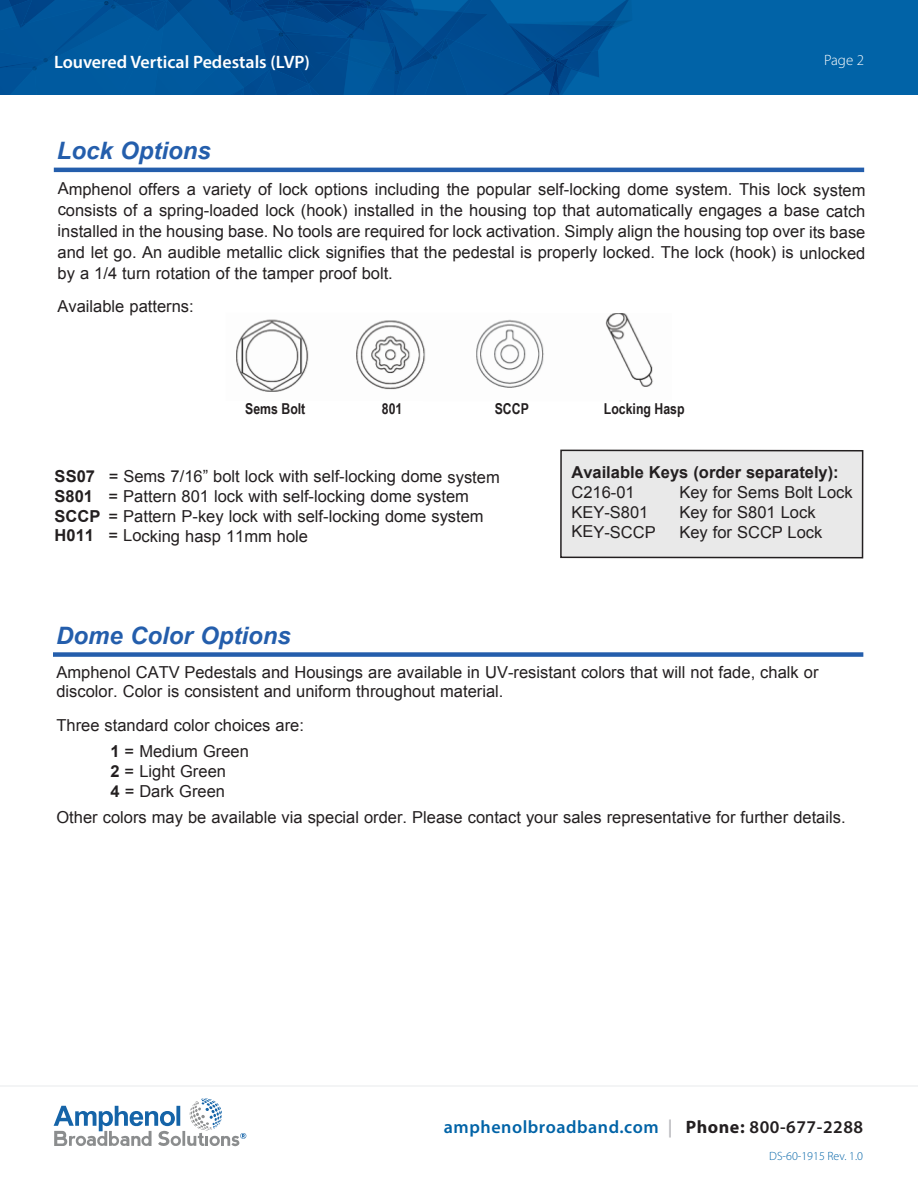
<style>
.page{position:relative;width:918px;height:1188px;background:#fff}
.page>*{position:absolute;margin:0;border:0;box-sizing:border-box;transform-origin:0 0}
.t1{font:italic 700 24px "Arial";color:#245eac}
.t2{font:600 18px "Myriad Pro";letter-spacing:.03em;color:#0163a7}
.t3{font:600 18px "Myriad Pro";color:#fff}
.t4{font:16.5px/19.8px "Arial";color:#231f20}
.t5{font:700 16.5px "Arial";color:#231f20}
.t6{font:700 15px "Arial Narrow";color:#231f20}
.t7{font:300 15px "Myriad Pro";color:#fff}
.t8{font:300 12px "Myriad Pro";color:#0163a7}
.s1{font-weight:700}
.s2{color:#b8b9bc}
.s3{font-weight:700;color:#231f20}
.s4{color:#231f20}
</style>
<div class="page">
<div style="left:0;top:0;width:918px;height:95px;background:#0163a7"></div>
<hr style="left:182px;top:1131px;width:3px;height:15px;background:#8b8d8e">
<svg style="left:54px;top:1106px;width:127px;height:40px"></svg>
<svg style="left:187px;top:1098px;width:59px;height:48px"></svg>
<hr style="left:0;top:1085px;width:918px;height:2px;background:#f3f4f5">
<svg style="left:0;top:0;width:632px;height:173px"></svg>
<hr style="left:54px;top:168px;width:810px;height:4px;background:#245eac">
<img style="left:236px;top:313px;width:417px;height:88px">
<div style="left:561px;top:450px;width:302px;height:108px;background:#e9e9e9"></div>
<div style="left:560px;top:450px;width:303px;height:108px;border:2px solid #231f20"></div>
<div style="left:53px;top:652px;width:810px;height:5px;background:#245eac"></div>
<p class="t3" style="left:54px;top:50px;width:257px">Louvered Vertical Pedestals (LVP)</p>
<h1 class="t1" style="left:57px;top:135px;width:156px">Lock Options</h1>
<p class="t7" style="left:824px;top:51px;width:41px">Page 2</p>
<p class="t4" style="left:58px;top:179px;width:809px;line-height:21px;text-align:justify">Amphenol offers a variety of lock options including the popular self-locking dome system. This lock system consists of a spring-loaded lock (hook) installed in the housing top that automatically engages a base catch installed in the housing base. No tools are required for lock activation. Simply align the housing top over its base and let go. An audible metallic click signifies that the pedestal is properly locked. The lock (hook) is unlocked by a 1/4 turn rotation of the tamper proof bolt.</p>
<p class="t4" style="left:58px;top:296px;width:138px">Available patterns:</p>
<p class="t6" style="left:245px;top:397px;width:62px">Sems Bolt</p>
<p class="t6" style="left:382px;top:397px;width:22px">801</p>
<p class="t6" style="left:495px;top:397px;width:36px">SCCP</p>
<p class="t6" style="left:604px;top:397px;width:82px">Locking Hasp</p>
<p class="t4" style="left:55px;top:467px;width:447px"><span class="s1">SS07</span> = Sems 7/16” bolt lock with self-locking dome system <span class="s1">S801</span> = Pattern 801 lock with self-locking dome system <span class="s1">SCCP</span> = Pattern P-key lock with self-locking dome system <span class="s1">H011</span> = Locking hasp 11mm hole</p>
<p class="t5" style="left:571px;top:462px;width:269px">Available Keys (order separately):</p>
<p class="t4" style="left:571px;top:482px;width:65px">C216-01</p>
<p class="t4" style="left:679px;top:483px;width:175px">Key for Sems Bolt Lock</p>
<p class="t4" style="left:571px;top:502px;width:79px">KEY-S801</p>
<p class="t4" style="left:679px;top:502px;width:138px">Key for S801 Lock</p>
<p class="t4" style="left:571px;top:522px;width:86px">KEY-SCCP</p>
<p class="t4" style="left:679px;top:522px;width:145px">Key for SCCP Lock</p>
<h1 class="t1" style="left:56px;top:620px;width:236px">Dome Color Options</h1>
<p class="t4" style="left:56px;top:662px;width:764px">Amphenol CATV Pedestals and Housings are available in UV-resistant colors that will not fade, chalk or discolor. Color is consistent and uniform throughout material.</p>
<p class="t4" style="left:56px;top:712px;width:249px;line-height:26.5px;text-align:center">Three standard color choices are:<br><span class="s1">1</span> = Medium Green</p>
<p class="t4" style="left:110px;top:762px;width:117px"><span class="s1">2</span> = Light Green<br><span class="s1">4</span> = Dark Green</p>
<p class="t4" style="left:56px;top:808px;width:791px">Other colors may be available via special order. Please contact your sales representative for further details.</p>
<p class="t2" style="left:444px;top:1116px;width:421px">amphenolbroadband.com <span class="s2">|</span> <span class="s3">Phone:</span> <span class="s4">800-677-2288</span></p>
<p class="t8" style="left:769px;top:1148px;width:95px">DS-60-1915 Rev. 1.0</p>
</div>
